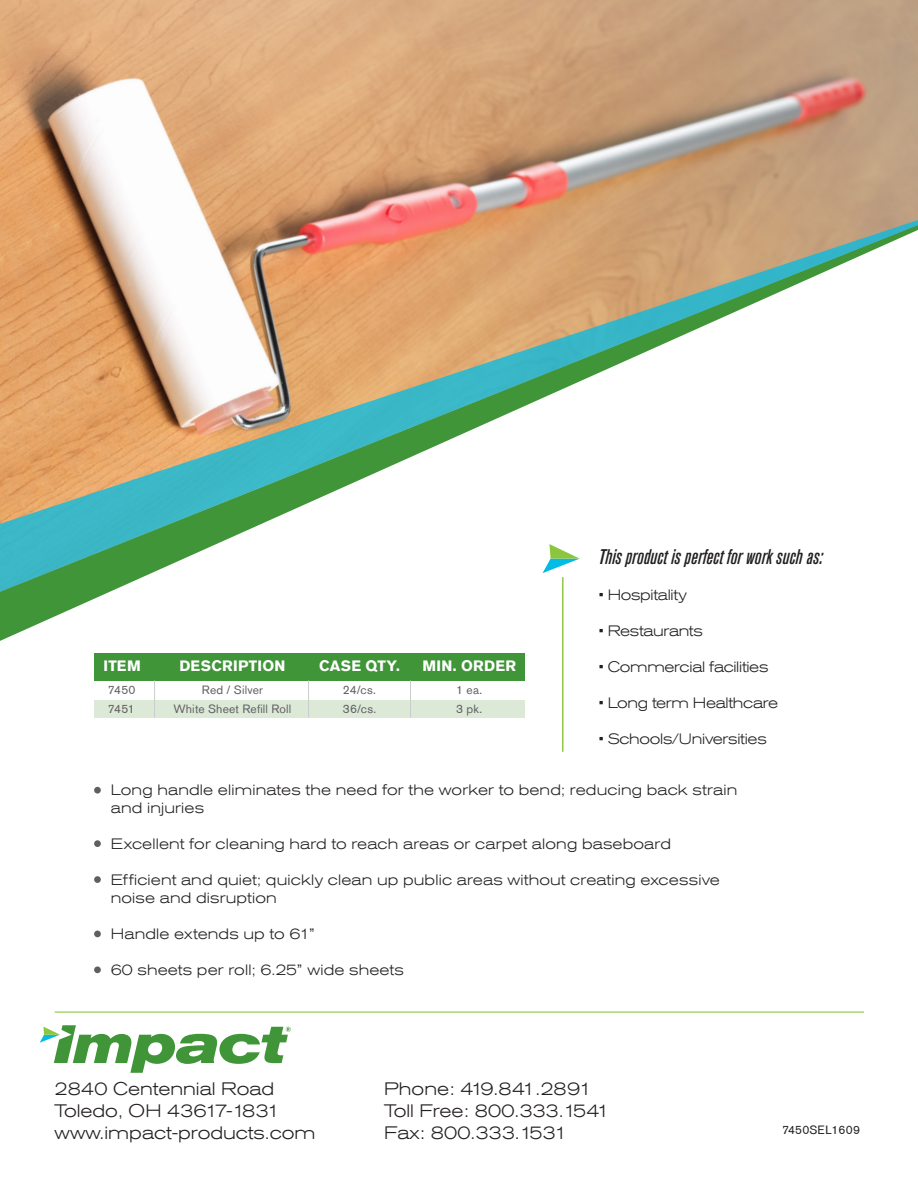
<style>
.page{position:relative;width:918px;height:1188px;background:#fff}
.page>*{position:absolute;margin:0;border:0;box-sizing:border-box;transform-origin:0 0}
.t1{font:italic 500 condensed 21px "Akzidenz Grotesk Std";color:#231f20}
.t2{font:300 expanded 18px/21.6px "Akzidenz Grotesk Std";color:#231f20}
.t3{font:300 expanded 15px/18px "Akzidenz Grotesk Std";letter-spacing:.01em;color:#231f20}
.t4{font:300 expanded 15px "Akzidenz Grotesk Std";letter-spacing:-.02em;color:#231f20}
.t5{font:700 15px "Akzidenz Grotesk Std";letter-spacing:.02em;color:#fff}
.t6{font:12px "Akzidenz Grotesk Std";letter-spacing:.015em;color:#5f5f62}
.t7{font:12px "Akzidenz Grotesk Std";letter-spacing:.01em;color:#231f20}
</style>
<div class="page">
<img style="left:0;top:0;width:918px;height:216px">
<hr style="left:562px;top:577px;width:2px;height:175px;background:#8bc63e">
<div style="left:94px;top:787px;width:7px;height:7px;background:#5f5f62;border-radius:50%"></div>
<div style="left:94px;top:931px;width:7px;height:6px;background:#5f5f62;border-radius:50%"></div>
<div style="left:94px;top:840px;width:7px;height:7px;background:#5f5f62;border-radius:50%"></div>
<div style="left:94px;top:966px;width:7px;height:7px;background:#5f5f62;border-radius:50%"></div>
<div style="left:94px;top:876px;width:7px;height:7px;background:#5f5f62;border-radius:50%"></div>
<svg style="left:0;top:597px;width:564px;height:44px"></svg>
<svg style="left:0;top:216px;width:918px;height:381px"></svg>
<svg style="left:0;top:225px;width:918px;height:367px"></svg>
<svg style="left:40px;top:1025px;width:251px;height:48px"></svg>
<hr style="left:55px;top:1012px;width:809px;height:1px;background:#8bc63e">
<div style="left:94px;top:653px;width:430px;height:27px;background:#3f9537"></div>
<div style="left:94px;top:700px;width:430px;height:18px;background:#dde9d7"></div>
<hr style="left:154px;top:680px;width:1px;height:38px;background:#cbccce">
<hr style="left:308px;top:680px;width:1px;height:38px;background:#cbccce">
<hr style="left:410px;top:680px;width:1px;height:38px;background:#cbccce">
<p class="t5" style="left:103px;top:657px;width:39px">ITEM</p>
<p class="t5" style="left:179px;top:657px;width:108px">DESCRIPTION</p>
<p class="t5" style="left:319px;top:657px;width:82px">CASE QTY.</p>
<p class="t5" style="left:422px;top:657px;width:95px">MIN. ORDER</p>
<p class="t6" style="left:108px;top:682px;width:29px">7450</p>
<p class="t6" style="left:108px;top:702px;width:28px">7451</p>
<p class="t6" style="left:202px;top:682px;width:63px">Red / Silver</p>
<p class="t6" style="left:173px;top:702px;width:119px">White Sheet Refill Roll</p>
<p class="t6" style="left:343px;top:682px;width:35px">24/cs.</p>
<p class="t6" style="left:343px;top:702px;width:35px">36/cs.</p>
<p class="t6" style="left:456px;top:682px;width:27px">1 ea.</p>
<p class="t6" style="left:456px;top:702px;width:27px">3 pk.</p>
<p class="t1" style="left:599px;top:545px;width:225px">This product is perfect for work such as:</p>
<p class="t4" style="left:599px;top:587px;width:89px">• Hospitality</p>
<p class="t4" style="left:599px;top:623px;width:105px">• Restaurants</p>
<p class="t4" style="left:599px;top:659px;width:171px">• Commercial facilities</p>
<p class="t4" style="left:599px;top:695px;width:181px">• Long term Healthcare</p>
<p class="t4" style="left:599px;top:731px;width:169px">• Schools/Universities</p>
<p class="t3" style="left:111px;top:781px;width:628px">Long handle eliminates the need for the worker to bend; reducing back strain and injuries</p>
<p class="t3" style="left:111px;top:835px;width:562px">Excellent for cleaning hard to reach areas or carpet along baseboard</p>
<p class="t3" style="left:111px;top:871px;width:611px">Efficient and quiet; quickly clean up public areas without creating excessive noise and disruption</p>
<p class="t3" style="left:111px;top:925px;width:206px">Handle extends up to 61”</p>
<p class="t3" style="left:111px;top:961px;width:295px">60 sheets per roll; 6.25” wide sheets</p>
<p class="t2" style="left:55px;top:1078px;width:262px">2840 Centennial Road<br>Toledo, OH 43617-1831 www.impact-products.com</p>
<p class="t2" style="left:384px;top:1078px;width:227px">Phone: 419.841.2891<br>Toll Free: 800.333.1541<br>Fax: 800.333.1531</p>
<p class="t7" style="left:782px;top:1123px;width:79px">7450SEL1609</p>
</div>
